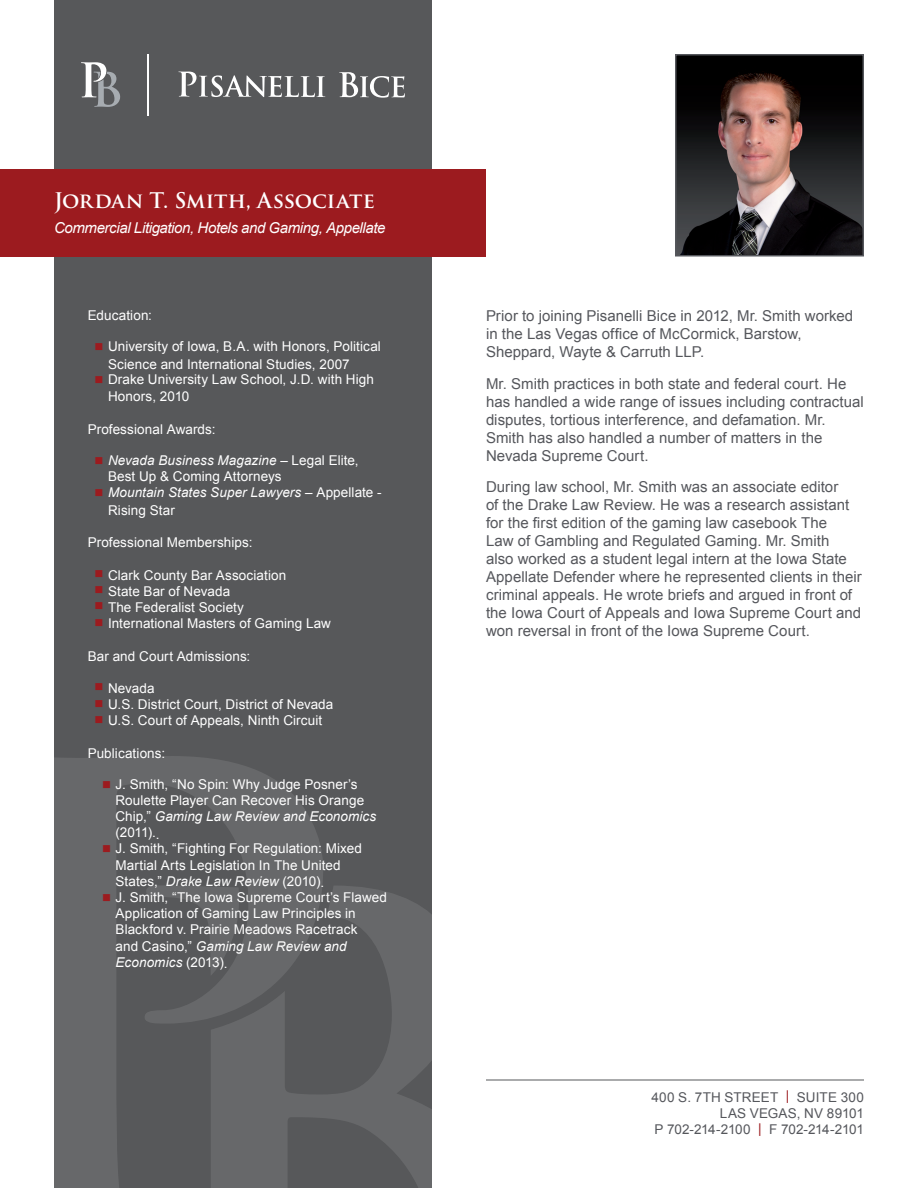
<style>
.page{position:relative;width:918px;height:1188px;background:#fff}
.page>*{position:absolute;margin:0;border:0;box-sizing:border-box;transform-origin:0 0}
.t1{font:700 21px "Trajan Pro";color:#fff}
.t2{font:15px/18px "Arial";letter-spacing:.005em;color:#55575c}
.t3{font:italic 15px "Arial";letter-spacing:-.025em;color:#fff}
.t4{font:13.5px/16.2px "Arial";letter-spacing:.01em;color:#fff}
.t5{font:13.5px/16.2px "Arial";letter-spacing:.005em;color:#55575c;text-align:right}
.t6{font:italic 13.5px/17.7px "Arial";letter-spacing:.005em;color:#fff}
.s1{color:#9c1b1f}
.s2{font-style:italic}
.s3{font-style:normal}
</style>
<div class="page">
<div style="left:54px;top:0;width:378px;height:1188px;background:#57585a"></div>
<hr style="left:486px;top:1080px;width:378px;height:1px;background:#57585a">
<svg style="left:179px;top:72px;width:146px;height:25px"></svg>
<svg style="left:339px;top:72px;width:66px;height:26px"></svg>
<hr style="left:148px;top:54px;width:1px;height:61px;background:#fff">
<svg style="left:81px;top:62px;width:39px;height:45px"></svg>
<svg style="left:54px;top:756px;width:269px;height:432px;fill:#67686a"></svg>
<svg style="left:156px;top:886px;width:357px;height:302px"></svg>
<div style="left:0;top:169px;width:486px;height:87px;background:#9c1b1f"></div>
<img style="left:678px;top:57px;width:183px;height:196px">
<div style="left:675px;top:54px;width:189px;height:202px;border:2px solid #55575c"></div>
<svg style="left:88px;top:789px;width:12px;height:1px"></svg>
<svg style="left:88px;top:853px;width:12px;height:1px"></svg>
<h1 class="t1" style="left:54px;top:188px;width:322px">Jordan T. Smith, Associate</h1>
<p class="t3" style="left:54px;top:218px;width:333px">Commercial Litigation, Hotels and Gaming, Appellate</p>
<p class="t4" style="left:88px;top:308px;width:66px">Education:</p>
<p class="t4" style="left:108px;top:338px;width:274px;line-height:17.7px;text-indent:-14px"><span class="s1">■</span> University of Iowa, B.A. with Honors, Political<br>Science and International Studies, 2007</p>
<p class="t4" style="left:108px;top:370px;width:268px;line-height:17.7px;text-indent:-14px"><span class="s1">■</span> Drake University Law School, J.D. with High<br>Honors, 2010</p>
<p class="t4" style="left:88px;top:421px;width:129px">Professional Awards:</p>
<p class="t4" style="left:108px;top:452px;width:252px;text-indent:-14px"><span class="s1">■</span> <span class="s2">Nevada Business Magazine –</span> Legal Elite,<br>Best Up &amp; Coming Attorneys</p>
<p class="t6" style="left:108px;top:484px;width:275px;text-indent:-14px"><span class="s1">■</span> Mountain States Super Lawyers <span class="s3">– Appellate -<br>Rising Star</span></p>
<p class="t4" style="left:88px;top:534px;width:166px">Professional Memberships:</p>
<p class="t4" style="left:94px;top:567px;width:193px"><span class="s1">■</span> Clark County Bar Association</p>
<p class="t4" style="left:94px;top:583px;width:137px"><span class="s1">■</span> State Bar of Nevada</p>
<p class="t4" style="left:94px;top:599px;width:151px"><span class="s1">■</span> The Federalist Society</p>
<p class="t4" style="left:94px;top:615px;width:238px"><span class="s1">■</span> International Masters of Gaming Law</p>
<p class="t4" style="left:88px;top:648px;width:164px">Bar and Court Admissions:</p>
<p class="t4" style="left:94px;top:680px;width:62px"><span class="s1">■</span> Nevada</p>
<p class="t4" style="left:94px;top:696px;width:240px"><span class="s1">■</span> U.S. District Court, District of Nevada</p>
<p class="t4" style="left:94px;top:713px;width:229px"><span class="s1">■</span> U.S. Court of Appeals, Ninth Circuit</p>
<p class="t4" style="left:88px;top:745px;width:79px">Publications:</p>
<p class="t4" style="left:116px;top:776px;width:262px;text-indent:-14px"><span class="s1">■</span> J. Smith, “No Spin: Why Judge Posner’s<br>Roulette Player Can Recover His Orange<br>Chip,” <span class="s2">Gaming Law Review and Economics </span>(2011)..</p>
<p class="t4" style="left:116px;top:841px;width:248px;text-indent:-14px"><span class="s1">■</span> J. Smith, “Fighting For Regulation: Mixed<br>Martial Arts Legislation In The United<br>States,” <span class="s2">Drake Law Review</span> (2010).</p>
<p class="t4" style="left:116px;top:889px;width:273px;text-indent:-14px"><span class="s1">■</span> J. Smith, “The Iowa Supreme Court’s Flawed Application of Gaming Law Principles in Blackford v. Prairie Meadows Racetrack<br>and Casino,” <span class="s2">Gaming Law Review and Economics</span> (2013).</p>
<p class="t2" style="left:486px;top:307px;width:369px">Prior to joining Pisanelli Bice in 2012, Mr. Smith worked in the Las Vegas office of McCormick, Barstow,<br>Sheppard, Wayte &amp; Carruth LLP.</p>
<p class="t2" style="left:486px;top:375px;width:379px">Mr. Smith practices in both state and federal court. He has handled a wide range of issues including contractual disputes, tortious interference, and defamation. Mr.<br>Smith has also handled a number of matters in the Nevada Supreme Court.</p>
<p class="t2" style="left:486px;top:478px;width:377px">During law school, Mr. Smith was an associate editor<br>of the Drake Law Review. He was a research assistant for the first edition of the gaming law casebook The<br>Law of Gambling and Regulated Gaming. Mr. Smith<br>also worked as a student legal intern at the Iowa State Appellate Defender where he represented clients in their criminal appeals. He wrote briefs and argued in front of the Iowa Court of Appeals and Iowa Supreme Court and won reversal in front of the Iowa Supreme Court.</p>
<p class="t5" style="left:651px;top:1089px;width:214px">400 S. 7TH STREET <span class="s1">|</span> SUITE 300<br>LAS VEGAS, NV 89101<br>P 702-214-2100 <span class="s1">|</span> F 702-214-2101</p>
</div>
